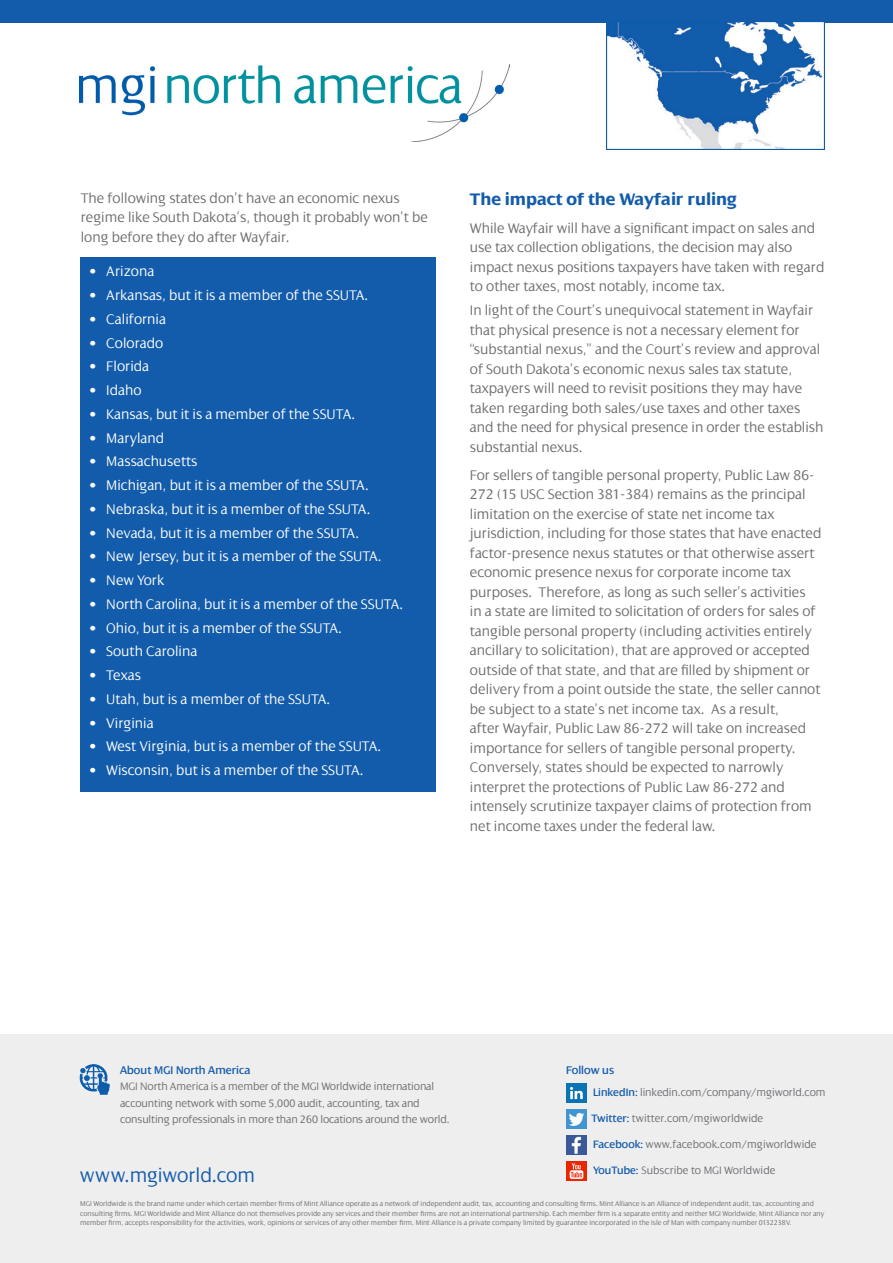
<style>
.page{position:relative;width:893px;height:1263px;background:#fff}
.page>*{position:absolute;margin:0;border:0;box-sizing:border-box;transform-origin:0 0}
.t1{font:300 21px "Dialog LT Pro";letter-spacing:-.005em;color:#135cab}
.t2{font:700 18px "Dialog LT Pro";color:#135cab}
.t3{font:300 15px/19.5px "Dialog LT Pro";color:#6c6d70}
.t4{font:300 15px "Dialog LT Pro";color:#fff}
.t5{font:12px "Dialog LT Pro";color:#135cab}
.t6{font:300 12px "Dialog LT Pro";letter-spacing:.01em;color:#6c6d70}
.t7{font:12px "Dialog LT Pro";color:#6c6d70}
.t8{font:300 11.55px/16.5px "Dialog LT Pro";letter-spacing:-.01em;color:#6c6d70}
.t9{font:300 7.5px/9.8px "Dialog LT Pro";color:#6c6d70}
.s1{font-weight:400;color:#135cab}
</style>
<div class="page">
<div style="left:0;top:0;width:893px;height:23px;background:#135cab"></div>
<div style="left:0;top:1035px;width:893px;height:228px;background:#eeeeef"></div>
<img style="left:80px;top:1065px;width:30px;height:30px">
<img style="left:567px;top:1083px;width:19px;height:20px">
<img style="left:567px;top:1109px;width:19px;height:20px">
<img style="left:567px;top:1135px;width:19px;height:20px">
<img style="left:567px;top:1161px;width:19px;height:20px">
<img style="left:80px;top:64px;width:430px;height:77px">
<img style="left:606px;top:22px;width:219px;height:128px">
<div style="left:81px;top:257px;width:355px;height:535px;background:#135cab"></div>
<p class="t3" style="left:81px;top:188px;width:348px">The following states don’t have an economic nexus regime like South Dakota’s, though it probably won’t be long before they do after Wayfair.</p>
<p class="t2" style="left:470px;top:189px;width:268px">The impact of the Wayfair ruling</p>
<p class="t3" style="left:470px;top:218px;width:356px">While Wayfair will have a significant impact on sales and use tax collection obligations, the decision may also impact nexus positions taxpayers have taken with regard to other taxes, most notably, income tax.</p>
<p class="t3" style="left:470px;top:301px;width:355px">In light of the Court’s unequivocal statement in Wayfair that physical presence is not a necessary element for “substantial nexus,” and the Court’s review and approval of South Dakota’s economic nexus sales tax statute, taxpayers will need to revisit positions they may have taken regarding both sales/use taxes and other taxes and the need for physical presence in order the establish substantial nexus.</p>
<p class="t3" style="left:470px;top:465px;width:353px">For sellers of tangible personal property, Public Law 86- 272 (15 USC Section 381-384) remains as the principal limitation on the exercise of state net income tax jurisdiction, including for those states that have enacted factor-presence nexus statutes or that otherwise assert economic presence nexus for corporate income tax purposes. Therefore, as long as such seller’s activities<br>in a state are limited to solicitation of orders for sales of tangible personal property (including activities entirely ancillary to solicitation), that are approved or accepted outside of that state, and that are filled by shipment or delivery from a point outside the state, the seller cannot be subject to a state’s net income tax. As a result,<br>after Wayfair, Public Law 86-272 will take on increased importance for sellers of tangible personal property.<br>Conversely, states should be expected to narrowly interpret the protections of Public Law 86-272 and intensely scrutinize taxpayer claims of protection from net income taxes under the federal law.</p>
<p class="t4" style="left:89px;top:263px;width:67px">• Arizona</p>
<p class="t4" style="left:89px;top:287px;width:281px">• Arkansas, but it is a member of the SSUTA.</p>
<p class="t4" style="left:89px;top:311px;width:78px">• California</p>
<p class="t4" style="left:89px;top:334px;width:76px">• Colorado</p>
<p class="t4" style="left:89px;top:358px;width:61px">• Florida</p>
<p class="t4" style="left:89px;top:382px;width:54px">• Idaho</p>
<p class="t4" style="left:89px;top:406px;width:267px">• Kansas, but it is a member of the SSUTA.</p>
<p class="t4" style="left:89px;top:429px;width:77px">• Maryland</p>
<p class="t4" style="left:89px;top:453px;width:110px">• Massachusetts</p>
<p class="t4" style="left:89px;top:477px;width:281px">• Michigan, but it is a member of the SSUTA.</p>
<p class="t4" style="left:89px;top:501px;width:283px">• Nebraska, but it is a member of the SSUTA.</p>
<p class="t4" style="left:89px;top:524px;width:271px">• Nevada, but it is a member of the SSUTA.</p>
<p class="t4" style="left:89px;top:548px;width:294px">• New Jersey, but it is a member of the SSUTA.</p>
<p class="t4" style="left:89px;top:572px;width:77px">• New York</p>
<p class="t4" style="left:89px;top:596px;width:316px">• North Carolina, but it is a member of the SSUTA.</p>
<p class="t4" style="left:89px;top:619px;width:254px">• Ohio, but it is a member of the SSUTA.</p>
<p class="t4" style="left:89px;top:643px;width:110px">• South Carolina</p>
<p class="t4" style="left:89px;top:667px;width:53px">• Texas</p>
<p class="t4" style="left:89px;top:691px;width:243px">• Utah, but is a member of the SSUTA.</p>
<p class="t4" style="left:89px;top:715px;width:66px">• Virginia</p>
<p class="t4" style="left:89px;top:738px;width:294px">• West Virginia, but is a member of the SSUTA.</p>
<p class="t4" style="left:89px;top:762px;width:276px">• Wisconsin, but is a member of the SSUTA.</p>
<p class="t5" style="left:120px;top:1064px;width:132px">About MGI North America</p>
<p class="t8" style="left:120px;top:1078px;width:331px">MGI North America is a member of the MGI Worldwide international accounting network with some 5,000 audit, accounting, tax and consulting professionals in more than 260 locations around the world.</p>
<p class="t1" style="left:80px;top:1164px;width:177px">www.mgiworld.com</p>
<p class="t5" style="left:566px;top:1064px;width:50px">Follow us</p>
<p class="t8" style="left:593px;top:1084px;width:234px"><span class="s1">LinkedIn:</span> linkedin.com/company/mgiworld.com</p>
<p class="t8" style="left:591px;top:1110px;width:173px"><span class="s1">Twitter:</span> twitter.com/mgiworldwide</p>
<p class="t8" style="left:593px;top:1136px;width:225px"><span class="s1">Facebook:</span> www.facebook.com/mgiworldwide</p>
<p class="t8" style="left:593px;top:1162px;width:184px"><span class="s1">YouTube:</span> Subscribe to MGI Worldwide</p>
<p class="t9" style="left:80px;top:1199px;width:746px">MGI Worldwide is the brand name under which certain member firms of Mint Alliance operate as a network of independent audit, tax, accounting and consulting firms. Mint Alliance is an Alliance of independent audit, tax, accounting and consulting firms. MGI Worldwide and Mint Alliance do not themselves provide any services and their member firms are not an international partnership. Each member firm is a separate entity and neither MGI Worldwide, Mint Alliance nor any member firm, accepts responsibility for the activities, work, opinions or services of any other member firm. Mint Alliance is a private company limited by guarantee incorporated in the Isle of Man with company number 0132238V.</p>
<p class="t7" style="left:81px;top:1214px;width:8px">3</p>
<p class="t6" style="left:104px;top:1214px;width:162px">The Latest Insight, August 2018</p>
</div>
